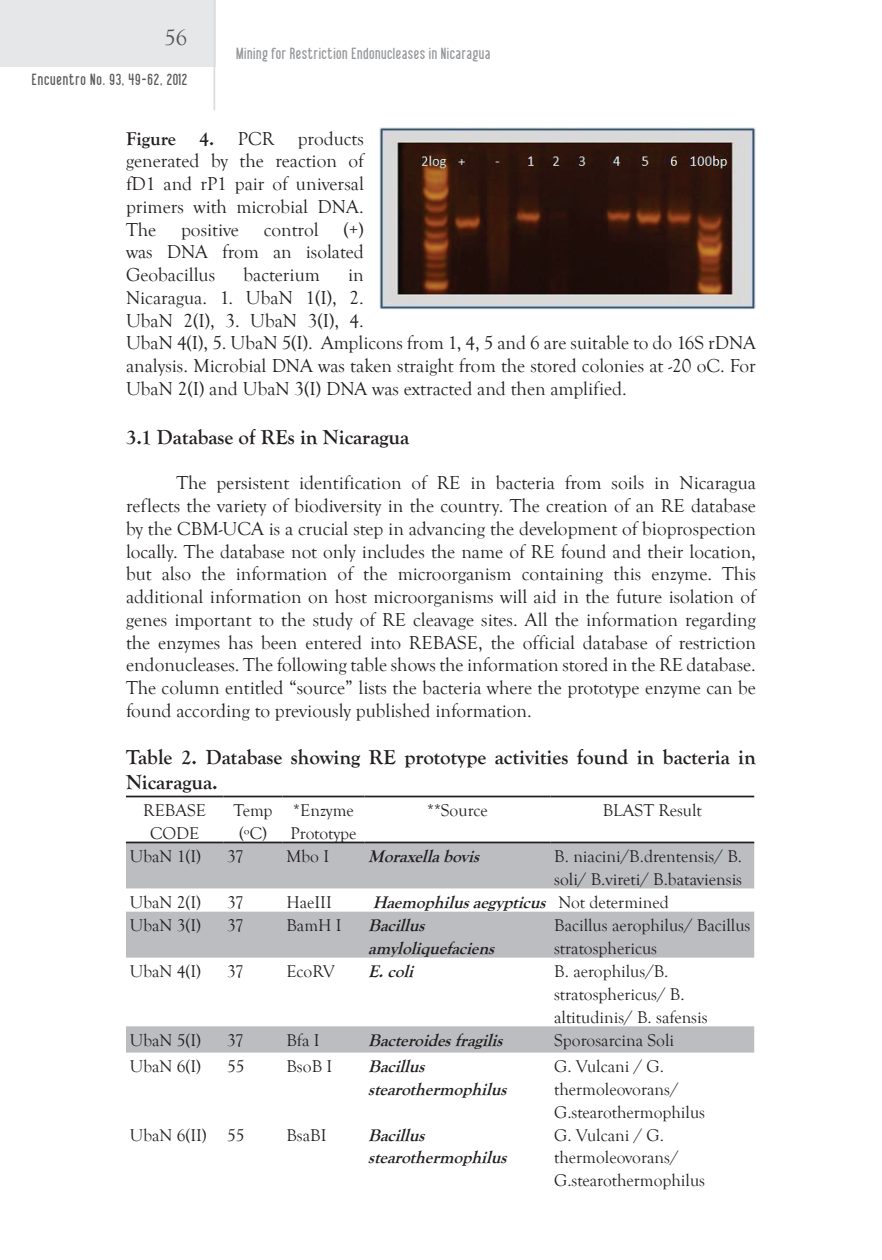
<style>
.page{position:relative;width:882px;height:1260px;background:#fff}
.page>*{position:absolute;margin:0;border:0;box-sizing:border-box;transform-origin:0 0}
.t1{font:22.75px "Goudy Old Style T";color:#545557}
.t2{font:700 21px/24.5px "Goudy Old Style T";color:#231f20}
.t3{font:19.25px/22.8px "Goudy Old Style T";color:#231f20;text-align:justify}
.t4{font:17.5px/22.8px "Goudy Old Style T";color:#231f20}
.t5{font:italic 700 17.5px/22.8px "Goudy Old Style T";color:#231f20}
.t6{font:15.75px "Libel Suit";letter-spacing:.035em;color:#939598}
.t7{font:15.75px "Libel Suit";letter-spacing:.055em;color:#57585a}
.s1{font-weight:700}
.s2{font-weight:400;font-style:normal}
</style>
<div class="page">
<div style="left:0;top:0;width:215px;height:67px;background:#e6e7e9"></div>
<hr style="left:214px;top:0;width:1px;height:110px;background:#dcdddf">
<svg style="left:126px;top:843px;width:628px;height:210px;fill:#bcbdc0"></svg>
<hr style="left:126px;top:796px;width:97px;height:1px;background:#231f20">
<hr style="left:223px;top:796px;width:60px;height:1px;background:#231f20">
<hr style="left:283px;top:796px;width:82px;height:1px;background:#231f20">
<hr style="left:365px;top:796px;width:185px;height:1px;background:#231f20">
<hr style="left:550px;top:796px;width:204px;height:1px;background:#231f20">
<hr style="left:126px;top:842px;width:97px;height:1px;background:#231f20">
<hr style="left:223px;top:842px;width:60px;height:1px;background:#231f20">
<hr style="left:283px;top:842px;width:82px;height:1px;background:#231f20">
<hr style="left:365px;top:842px;width:185px;height:1px;background:#231f20">
<hr style="left:550px;top:842px;width:204px;height:1px;background:#231f20">
<img style="left:380px;top:127px;width:376px;height:183px">
<p class="t1" style="left:164px;top:25px;width:24px">56</p>
<p class="t7" style="left:32px;top:72px;width:157px">Encuentro No. 93, 49-62, 2012</p>
<p class="t6" style="left:236px;top:45px;width:256px">Mining for Restriction Endonucleases in Nicaragua</p>
<p class="t3" style="left:126px;top:127px;width:239px"><span class="s1">Figure 4.</span> PCR products generated by the reaction of fD1 and rP1 pair of universal primers with microbial DNA.<br>The</p>
<p class="t3" style="left:126px;top:218px;width:239px;text-indent:218px">(+) was DNA from an isolated Geobacillus</p>
<p class="t3" style="left:181px;top:218px;width:59px">positive</p>
<p class="t3" style="left:264px;top:218px;width:56px">control</p>
<p class="t3" style="left:244px;top:264px;width:78px">bacterium</p>
<p class="t3" style="left:126px;top:264px;width:632px;text-align:left;text-indent:222px">in<br>Nicaragua. 1. UbaN 1(I), 2.<br>UbaN 2(I), 3. UbaN 3(I), 4.<br>UbaN 4(I), 5. UbaN 5(I). Amplicons from 1, 4, 5 and 6 are suitable to do 16S rDNA analysis. Microbial DNA was taken straight from the stored colonies at -20 oC. For UbaN 2(I) and UbaN 3(I) DNA was extracted and then amplified.</p>
<p class="t2" style="left:126px;top:425px;width:285px">3.1 Database of REs in Nicaragua</p>
<p class="t3" style="left:126px;top:472px;width:632px;text-indent:50px">The persistent identification of RE in bacteria from soils in Nicaragua reflects the variety of biodiversity in the country. The creation of an RE database by the CBM-UCA is a crucial step in advancing the development of bioprospection locally. The database not only includes the name of RE found and their location, but also the information of the microorganism containing this enzyme. This additional information on host microorganisms will aid in the future isolation of genes important to the study of RE cleavage sites. All the information regarding the enzymes has been entered into REBASE, the official database of restriction endonucleases. The following table shows the information stored in the RE database.<br>The column entitled “source” lists the bacteria where the prototype enzyme can be found according to previously published information.</p>
<p class="t2" style="left:126px;top:745px;width:631px">Table 2. Database showing RE prototype activities found in bacteria in<br>Nicaragua.</p>
<p class="t4" style="left:143px;top:799px;width:64px;text-align:center">REBASE<br>CODE</p>
<p class="t4" style="left:234px;top:799px;width:40px;text-align:center">Temp (ºC)</p>
<p class="t4" style="left:291px;top:799px;width:67px">*Enzyme<br>Prototype</p>
<p class="t4" style="left:427px;top:799px;width:62px">**Source</p>
<p class="t4" style="left:603px;top:799px;width:101px">BLAST Result</p>
<p class="t4" style="left:130px;top:845px;width:73px">UbaN 1(I)</p>
<p class="t4" style="left:227px;top:845px;width:18px">37</p>
<p class="t4" style="left:286px;top:845px;width:44px">Mbo I</p>
<p class="t5" style="left:368px;top:845px;width:117px">Moraxellabovis</p>
<p class="t4" style="left:554px;top:845px;width:190px">B. niacini/B.drentensis/ B. soli/ B.vireti/ B.bataviensis</p>
<p class="t4" style="left:130px;top:891px;width:73px">UbaN 2(I)</p>
<p class="t4" style="left:227px;top:891px;width:18px">37</p>
<p class="t4" style="left:286px;top:891px;width:47px">HaeIII</p>
<p class="t5" style="left:373px;top:891px;width:298px">Haemophilusaegypticus <span class="s2">N o t d e t e r m i n e d</span></p>
<p class="t4" style="left:130px;top:914px;width:73px">UbaN 3(I)</p>
<p class="t4" style="left:227px;top:914px;width:18px">37</p>
<p class="t4" style="left:286px;top:914px;width:57px">BamH I</p>
<p class="t5" style="left:368px;top:914px;width:133px">Bacillus amyloliquefaciens</p>
<p class="t4" style="left:554px;top:914px;width:198px">Bacillus aerophilus/ Bacillus stratosphericus</p>
<p class="t4" style="left:130px;top:960px;width:73px">UbaN 4(I)</p>
<p class="t4" style="left:227px;top:960px;width:18px">37</p>
<p class="t4" style="left:286px;top:960px;width:50px">EcoRV</p>
<p class="t5" style="left:368px;top:960px;width:52px">E.coli</p>
<p class="t4" style="left:554px;top:960px;width:155px">B. aerophilus/B. stratosphericus/ B. altitudinis/ B. safensis</p>
<p class="t4" style="left:130px;top:1029px;width:73px">UbaN 5(I)</p>
<p class="t4" style="left:227px;top:1029px;width:18px">37</p>
<p class="t4" style="left:286px;top:1029px;width:35px">Bfa I</p>
<p class="t5" style="left:368px;top:1029px;width:141px">Bacteroidesfragilis</p>
<p class="t4" style="left:554px;top:1029px;width:121px">Sporosarcina Soli</p>
<p class="t4" style="left:130px;top:1055px;width:73px">UbaN 6(I)</p>
<p class="t4" style="left:227px;top:1055px;width:19px">55</p>
<p class="t4" style="left:286px;top:1055px;width:47px">BsoB I</p>
<p class="t5" style="left:368px;top:1055px;width:145px">Bacillus stearothermophilus</p>
<p class="t4" style="left:554px;top:1055px;width:152px">G. Vulcani / G. thermoleovorans/<br>G.stearothermophilus</p>
<p class="t4" style="left:130px;top:1124px;width:116px">UbaN 6(II) 55</p>
<p class="t4" style="left:286px;top:1124px;width:42px">BsaBI</p>
<p class="t5" style="left:368px;top:1124px;width:145px">Bacillus stearothermophilus</p>
<p class="t4" style="left:554px;top:1124px;width:152px">G. Vulcani / G. thermoleovorans/<br>G.stearothermophilus</p>
</div>
